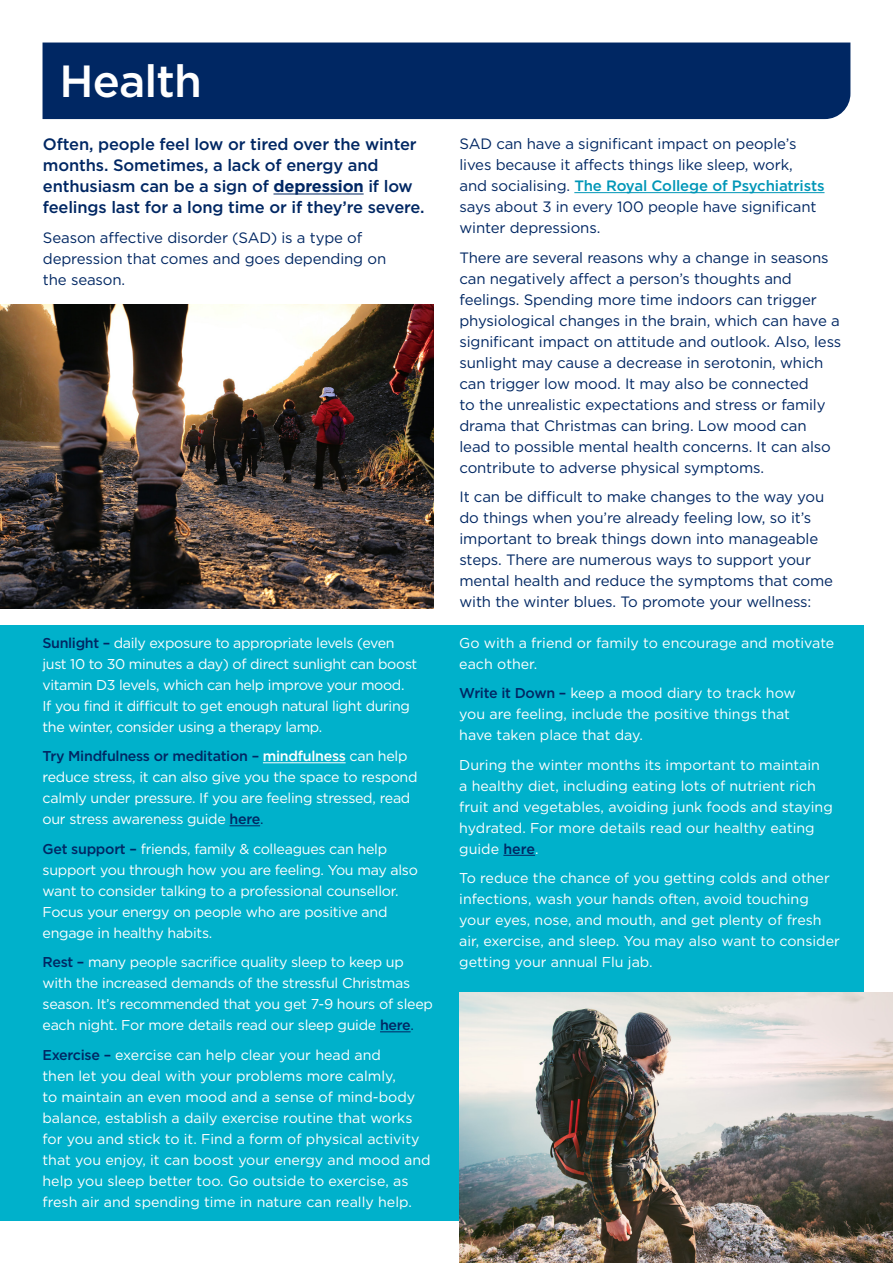
<style>
.page{position:relative;width:893px;height:1263px;background:#fff}
.page>*{position:absolute;margin:0;border:0;box-sizing:border-box;transform-origin:0 0}
.t1{font:500 45px "Gotham";letter-spacing:-.02em;color:#fff}
.t2{font:500 16.5px/21px "Gotham";letter-spacing:-.01em;color:#002763}
.t3{font:15px/21px "Gotham";letter-spacing:-.01em;color:#002763}
.t4{font:14.25px/21px "Gotham";color:#fff}
.t5{font:14.25px/21px "Gotham";letter-spacing:-.02em;color:#fff}
.s1{font-weight:700}
.s2{font-weight:500;color:#002763}
.s3{font-weight:500}
.s4{color:#002763}
.s5{font-weight:500;color:#0096b7}
</style>
<div class="page">
<hr style="left:273px;top:194px;width:91px;height:1px;background:#002763">
<hr style="left:574px;top:192px;width:250px;height:1px;background:#0096b7">
<div style="left:0;top:625px;width:863px;height:595px;background:#00b1cb"></div>
<hr style="left:263px;top:762px;width:83px;height:1px;background:#fff">
<hr style="left:230px;top:825px;width:30px;height:1px;background:#002763">
<hr style="left:380px;top:1031px;width:31px;height:1px;background:#002763">
<hr style="left:503px;top:855px;width:32px;height:1px;background:#002763">
<img style="left:0;top:304px;width:434px;height:304px">
<div style="left:43px;top:43px;width:807px;height:76px;background:#002763"></div>
<img style="left:459px;top:993px;width:434px;height:270px">
<p class="t1" style="left:60px;top:51px;width:144px">Health</p>
<p class="t2" style="left:43px;top:134px;width:383px">Often, people feel low or tired over the winter months. Sometimes, a lack of energy and enthusiasm can be a sign of <span class="s1">depression</span> if low feelings last for a long time or if they’re severe.</p>
<p class="t3" style="left:43px;top:227px;width:345px">Season affective disorder (SAD) is a type of depression that comes and goes depending on the season.</p>
<p class="t5" style="left:43px;top:632px;width:376px"><span class="s2">Sunlight –</span> daily exposure to appropriate levels (even just 10 to 30 minutes a day) of direct sunlight can boost vitamin D3 levels, which can help improve your mood.<br>If you find it difficult to get enough natural light during the winter, consider using a therapy lamp.</p>
<p class="t5" style="left:43px;top:745px;width:377px"><span class="s2">Try Mindfulness or meditation –</span> <span class="s3">mindfulness</span> can help reduce stress, it can also give you the space to respond calmly under pressure. If you are feeling stressed, read our stress awareness guide <span class="s2">here</span><span class="s4">.</span></p>
<p class="t5" style="left:43px;top:838px;width:377px"><span class="s2">Get support –</span> friends, family &amp; colleagues can help support you through how you are feeling. You may also want to consider talking to a professional counsellor.<br>Focus your energy on people who are positive and engage in healthy habits.</p>
<p class="t5" style="left:43px;top:951px;width:392px"><span class="s2">Rest –</span> many people sacrifice quality sleep to keep up with the increased demands of the stressful Christmas season. It’s recommended that you get 7-9 hours of sleep each night. For more details read our sleep guide <span class="s2">here</span><span class="s4">.</span></p>
<p class="t4" style="left:43px;top:1044px;width:390px"><span class="s2">Exercise –</span> exercise can help clear your head and<br>then let you deal with your problems more calmly,<br>to maintain an even mood and a sense of mind-body balance, establish a daily exercise routine that works for you and stick to it. Find a form of physical activity that you enjoy, it can boost your energy and mood and help you sleep better too. Go outside to exercise, as fresh air and spending time in nature can really help.</p>
<p class="t3" style="left:459px;top:133px;width:367px">SAD can have a significant impact on people’s lives because it affects things like sleep, work,<br>and socialising. <span class="s5">The Royal College of Psychiatrists </span>says about 3 in every 100 people have significant winter depressions.</p>
<p class="t3" style="left:459px;top:247px;width:383px">There are several reasons why a change in seasons can negatively affect a person’s thoughts and feelings. Spending more time indoors can trigger physiological changes in the brain, which can have a significant impact on attitude and outlook. Also, less sunlight may cause a decrease in serotonin, which can trigger low mood. It may also be connected<br>to the unrealistic expectations and stress or family drama that Christmas can bring. Low mood can lead to possible mental health concerns. It can also contribute to adverse physical symptoms.</p>
<p class="t3" style="left:459px;top:486px;width:375px">It can be difficult to make changes to the way you do things when you’re already feeling low, so it’s important to break things down into manageable steps. There are numerous ways to support your mental health and reduce the symptoms that come with the winter blues. To promote your wellness:</p>
<p class="t4" style="left:459px;top:632px;width:377px">Go with a friend or family to encourage and motivate each other.</p>
<p class="t4" style="left:459px;top:682px;width:338px"><span class="s2">Write it Down –</span> keep a mood diary to track how you are feeling, include the positive things that have taken place that day.</p>
<p class="t4" style="left:459px;top:754px;width:375px">During the winter months its important to maintain<br>a healthy diet, including eating lots of nutrient rich fruit and vegetables, avoiding junk foods and staying hydrated. For more details read our healthy eating guide <span class="s2">here</span>.</p>
<p class="t4" style="left:459px;top:867px;width:382px">To reduce the chance of you getting colds and other infections, wash your hands often, avoid touching your eyes, nose, and mouth, and get plenty of fresh air, exercise, and sleep. You may also want to consider getting your annual Flu jab.</p>
</div>
